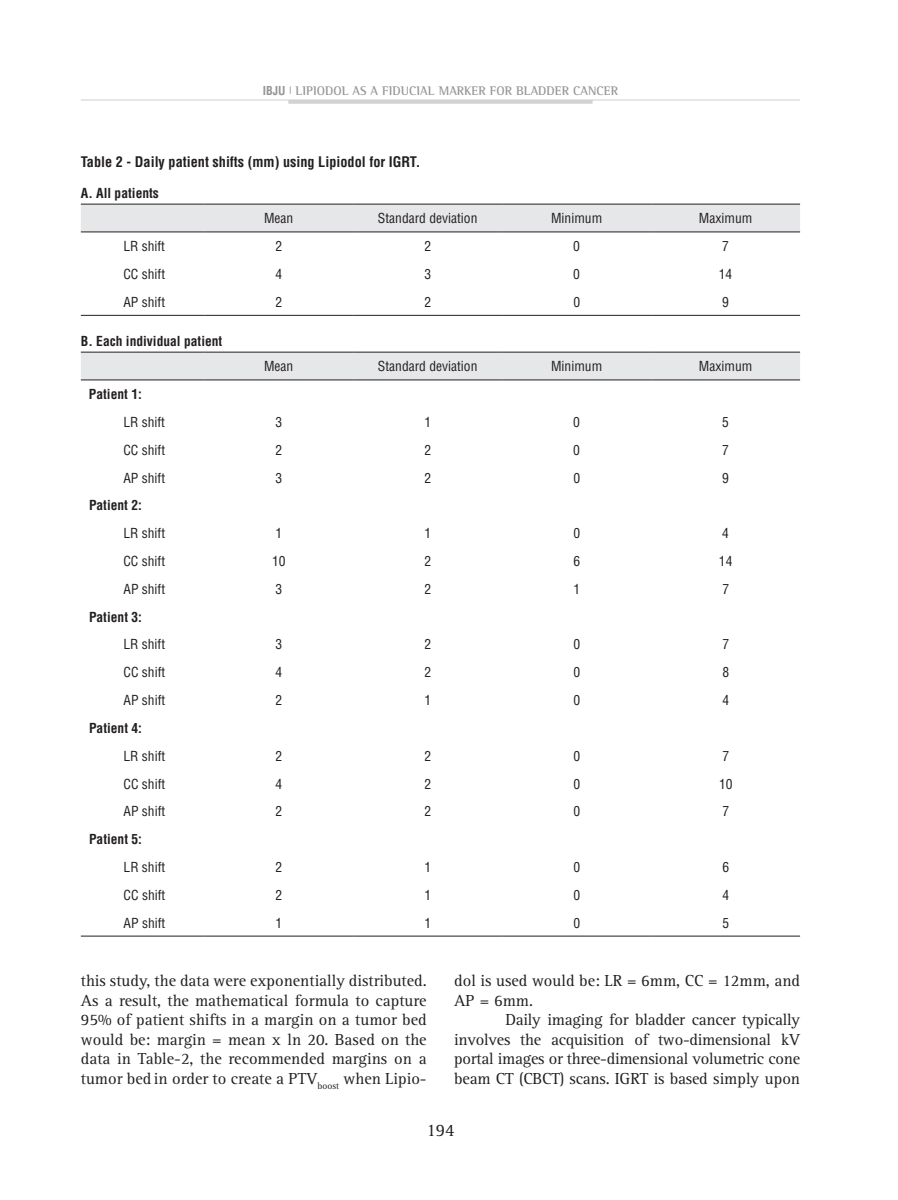
<style>
.page{position:relative;width:898px;height:1200px;background:#fff}
.page>*{position:absolute;margin:0;border:0;box-sizing:border-box;transform-origin:0 0}
.t1{font:18px "Rotis Serif";color:#231f20}
.t2{font:16.5px/19.5px "Rotis Serif";color:#231f20;text-align:justify}
.t3{font:700 condensed 14.25px "Helvetica";color:#231f20}
.t4{font:condensed 13.5px "Helvetica";color:#231f20}
.t5{font:700 condensed 13.5px "Helvetica";color:#231f20}
.t6{font:700 12.75px "Rotis Semi Serif";color:#939598}
.s1{font-family:"Helvetica";font-stretch:condensed;font-size:12px}
</style>
<div class="page">
<hr style="left:81px;top:99px;width:718px;height:2px;background:#dcdddf">
<hr style="left:288px;top:100px;width:304px;height:4px;background:#d1d2d4">
<div style="left:81px;top:205px;width:718px;height:26px;background:#e6e7e9"></div>
<hr style="left:81px;top:315px;width:123px;height:1px;background:#231f20">
<hr style="left:204px;top:315px;width:149px;height:1px;background:#231f20">
<hr style="left:353px;top:315px;width:149px;height:1px;background:#231f20">
<hr style="left:502px;top:315px;width:149px;height:1px;background:#231f20">
<hr style="left:651px;top:315px;width:148px;height:1px;background:#231f20">
<hr style="left:81px;top:204px;width:123px;height:1px;background:#231f20">
<hr style="left:204px;top:204px;width:149px;height:1px;background:#231f20">
<hr style="left:353px;top:204px;width:149px;height:1px;background:#231f20">
<hr style="left:502px;top:204px;width:149px;height:1px;background:#231f20">
<hr style="left:651px;top:204px;width:148px;height:1px;background:#231f20">
<hr style="left:81px;top:231px;width:123px;height:1px;background:#231f20">
<hr style="left:204px;top:231px;width:149px;height:1px;background:#231f20">
<hr style="left:353px;top:231px;width:149px;height:1px;background:#231f20">
<hr style="left:502px;top:231px;width:149px;height:1px;background:#231f20">
<hr style="left:651px;top:231px;width:148px;height:1px;background:#231f20">
<div style="left:81px;top:352px;width:718px;height:27px;background:#e6e7e9"></div>
<hr style="left:81px;top:351px;width:123px;height:1px;background:#231f20">
<hr style="left:204px;top:351px;width:149px;height:1px;background:#231f20">
<hr style="left:353px;top:351px;width:149px;height:1px;background:#231f20">
<hr style="left:502px;top:351px;width:149px;height:1px;background:#231f20">
<hr style="left:651px;top:351px;width:148px;height:1px;background:#231f20">
<hr style="left:81px;top:379px;width:123px;height:1px;background:#231f20">
<hr style="left:204px;top:379px;width:149px;height:1px;background:#231f20">
<hr style="left:353px;top:379px;width:149px;height:1px;background:#231f20">
<hr style="left:502px;top:379px;width:149px;height:1px;background:#231f20">
<hr style="left:651px;top:379px;width:148px;height:1px;background:#231f20">
<hr style="left:81px;top:935px;width:123px;height:1px;background:#231f20">
<hr style="left:204px;top:935px;width:149px;height:1px;background:#231f20">
<hr style="left:353px;top:935px;width:149px;height:1px;background:#231f20">
<hr style="left:502px;top:935px;width:149px;height:1px;background:#231f20">
<hr style="left:651px;top:935px;width:148px;height:1px;background:#231f20">
<p class="t6" style="left:263px;top:83px;width:356px"><span class="s1">ibju</span> <sup>|</sup> LIPIODOL AS A FIDUCIAL MARKER FOR BLADDER CANCER</p>
<p class="t3" style="left:81px;top:153px;width:341px">Table 2 - Daily patient shifts (mm) using Lipiodol for IGRT.</p>
<p class="t5" style="left:81px;top:184px;width:80px">A. All patients</p>
<p class="t4" style="left:264px;top:210px;width:31px">Mean</p>
<p class="t4" style="left:378px;top:210px;width:101px">Standard deviation</p>
<p class="t4" style="left:551px;top:210px;width:53px">Minimum</p>
<p class="t4" style="left:698px;top:210px;width:55px">Maximum</p>
<p class="t4" style="left:123px;top:238px;width:43px">LR shift</p>
<p class="t4" style="left:275px;top:238px;width:8px">2</p>
<p class="t4" style="left:424px;top:238px;width:8px">2</p>
<p class="t4" style="left:573px;top:238px;width:8px">0</p>
<p class="t4" style="left:722px;top:238px;width:8px">7</p>
<p class="t4" style="left:123px;top:265px;width:43px">CC shift</p>
<p class="t4" style="left:275px;top:265px;width:8px">4</p>
<p class="t4" style="left:424px;top:265px;width:8px">3</p>
<p class="t4" style="left:573px;top:265px;width:8px">0</p>
<p class="t4" style="left:718px;top:265px;width:15px">14</p>
<p class="t4" style="left:123px;top:293px;width:43px">AP shift</p>
<p class="t4" style="left:275px;top:293px;width:8px">2</p>
<p class="t4" style="left:424px;top:293px;width:8px">2</p>
<p class="t4" style="left:573px;top:293px;width:8px">0</p>
<p class="t4" style="left:722px;top:293px;width:8px">9</p>
<p class="t5" style="left:81px;top:332px;width:143px">B. Each individual patient</p>
<p class="t4" style="left:264px;top:358px;width:31px">Mean</p>
<p class="t4" style="left:378px;top:358px;width:101px">Standard deviation</p>
<p class="t4" style="left:551px;top:358px;width:53px">Minimum</p>
<p class="t4" style="left:698px;top:358px;width:55px">Maximum</p>
<p class="t5" style="left:89px;top:386px;width:54px">Patient 1:</p>
<p class="t4" style="left:123px;top:413px;width:43px">LR shift</p>
<p class="t4" style="left:275px;top:413px;width:8px">3</p>
<p class="t4" style="left:424px;top:413px;width:8px">1</p>
<p class="t4" style="left:573px;top:413px;width:8px">0</p>
<p class="t4" style="left:722px;top:413px;width:8px">5</p>
<p class="t4" style="left:123px;top:441px;width:43px">CC shift</p>
<p class="t4" style="left:275px;top:441px;width:8px">2</p>
<p class="t4" style="left:424px;top:441px;width:8px">2</p>
<p class="t4" style="left:573px;top:441px;width:8px">0</p>
<p class="t4" style="left:722px;top:441px;width:8px">7</p>
<p class="t4" style="left:123px;top:469px;width:43px">AP shift</p>
<p class="t4" style="left:275px;top:469px;width:8px">3</p>
<p class="t4" style="left:424px;top:469px;width:8px">2</p>
<p class="t4" style="left:573px;top:469px;width:8px">0</p>
<p class="t4" style="left:722px;top:469px;width:8px">9</p>
<p class="t5" style="left:89px;top:497px;width:54px">Patient 2:</p>
<p class="t4" style="left:123px;top:524px;width:43px">LR shift</p>
<p class="t4" style="left:275px;top:524px;width:8px">1</p>
<p class="t4" style="left:424px;top:524px;width:8px">1</p>
<p class="t4" style="left:573px;top:524px;width:8px">0</p>
<p class="t4" style="left:722px;top:524px;width:8px">4</p>
<p class="t4" style="left:123px;top:552px;width:43px">CC shift</p>
<p class="t4" style="left:272px;top:552px;width:15px">10</p>
<p class="t4" style="left:424px;top:552px;width:8px">2</p>
<p class="t4" style="left:573px;top:552px;width:8px">6</p>
<p class="t4" style="left:718px;top:552px;width:15px">14</p>
<p class="t4" style="left:123px;top:580px;width:43px">AP shift</p>
<p class="t4" style="left:275px;top:580px;width:8px">3</p>
<p class="t4" style="left:424px;top:580px;width:8px">2</p>
<p class="t4" style="left:573px;top:580px;width:8px">1</p>
<p class="t4" style="left:722px;top:580px;width:8px">7</p>
<p class="t5" style="left:89px;top:608px;width:54px">Patient 3:</p>
<p class="t4" style="left:123px;top:636px;width:43px">LR shift</p>
<p class="t4" style="left:275px;top:636px;width:8px">3</p>
<p class="t4" style="left:424px;top:636px;width:8px">2</p>
<p class="t4" style="left:573px;top:636px;width:8px">0</p>
<p class="t4" style="left:722px;top:636px;width:8px">7</p>
<p class="t4" style="left:123px;top:663px;width:43px">CC shift</p>
<p class="t4" style="left:275px;top:663px;width:8px">4</p>
<p class="t4" style="left:424px;top:663px;width:8px">2</p>
<p class="t4" style="left:573px;top:663px;width:8px">0</p>
<p class="t4" style="left:722px;top:663px;width:8px">8</p>
<p class="t4" style="left:123px;top:691px;width:43px">AP shift</p>
<p class="t4" style="left:275px;top:691px;width:8px">2</p>
<p class="t4" style="left:424px;top:691px;width:8px">1</p>
<p class="t4" style="left:573px;top:691px;width:8px">0</p>
<p class="t4" style="left:722px;top:691px;width:8px">4</p>
<p class="t5" style="left:89px;top:719px;width:54px">Patient 4:</p>
<p class="t4" style="left:123px;top:747px;width:43px">LR shift</p>
<p class="t4" style="left:275px;top:747px;width:8px">2</p>
<p class="t4" style="left:424px;top:747px;width:8px">2</p>
<p class="t4" style="left:573px;top:747px;width:8px">0</p>
<p class="t4" style="left:722px;top:747px;width:8px">7</p>
<p class="t4" style="left:123px;top:775px;width:43px">CC shift</p>
<p class="t4" style="left:275px;top:775px;width:8px">4</p>
<p class="t4" style="left:424px;top:775px;width:8px">2</p>
<p class="t4" style="left:573px;top:775px;width:8px">0</p>
<p class="t4" style="left:718px;top:775px;width:15px">10</p>
<p class="t4" style="left:123px;top:802px;width:43px">AP shift</p>
<p class="t4" style="left:275px;top:802px;width:8px">2</p>
<p class="t4" style="left:424px;top:802px;width:8px">2</p>
<p class="t4" style="left:573px;top:802px;width:8px">0</p>
<p class="t4" style="left:722px;top:802px;width:8px">7</p>
<p class="t5" style="left:89px;top:830px;width:54px">Patient 5:</p>
<p class="t4" style="left:123px;top:858px;width:43px">LR shift</p>
<p class="t4" style="left:275px;top:858px;width:8px">2</p>
<p class="t4" style="left:424px;top:858px;width:8px">1</p>
<p class="t4" style="left:573px;top:858px;width:8px">0</p>
<p class="t4" style="left:722px;top:858px;width:8px">6</p>
<p class="t4" style="left:123px;top:886px;width:43px">CC shift</p>
<p class="t4" style="left:275px;top:886px;width:8px">2</p>
<p class="t4" style="left:424px;top:886px;width:8px">1</p>
<p class="t4" style="left:573px;top:886px;width:8px">0</p>
<p class="t4" style="left:722px;top:886px;width:8px">4</p>
<p class="t4" style="left:123px;top:913px;width:43px">AP shift</p>
<p class="t4" style="left:275px;top:913px;width:8px">1</p>
<p class="t4" style="left:424px;top:913px;width:8px">1</p>
<p class="t4" style="left:573px;top:913px;width:8px">0</p>
<p class="t4" style="left:722px;top:913px;width:8px">5</p>
<p class="t2" style="left:81px;top:971px;width:347px">this study, the data were exponentially distributed.<br>As a result, the mathematical formula to capture 95% of patient shifts in a margin on a tumor bed would be: margin = mean x ln 20. Based on the data in Table-2, the recommended margins on a tumor bed in order to create a PTV<sub>boost</sub> when Lipio-</p>
<p class="t2" style="left:454px;top:971px;width:347px">dol is used would be: LR = 6mm, CC = 12mm, and<br>AP = 6mm.</p>
<p class="t2" style="left:454px;top:1010px;width:347px;text-indent:51px">Daily imaging for bladder cancer typically involves the acquisition of two-dimensional kV portal images or three-dimensional volumetric cone beam CT (CBCT) scans. IGRT is based simply upon</p>
<p class="t1" style="left:426px;top:1119px;width:30px">194</p>
</div>
